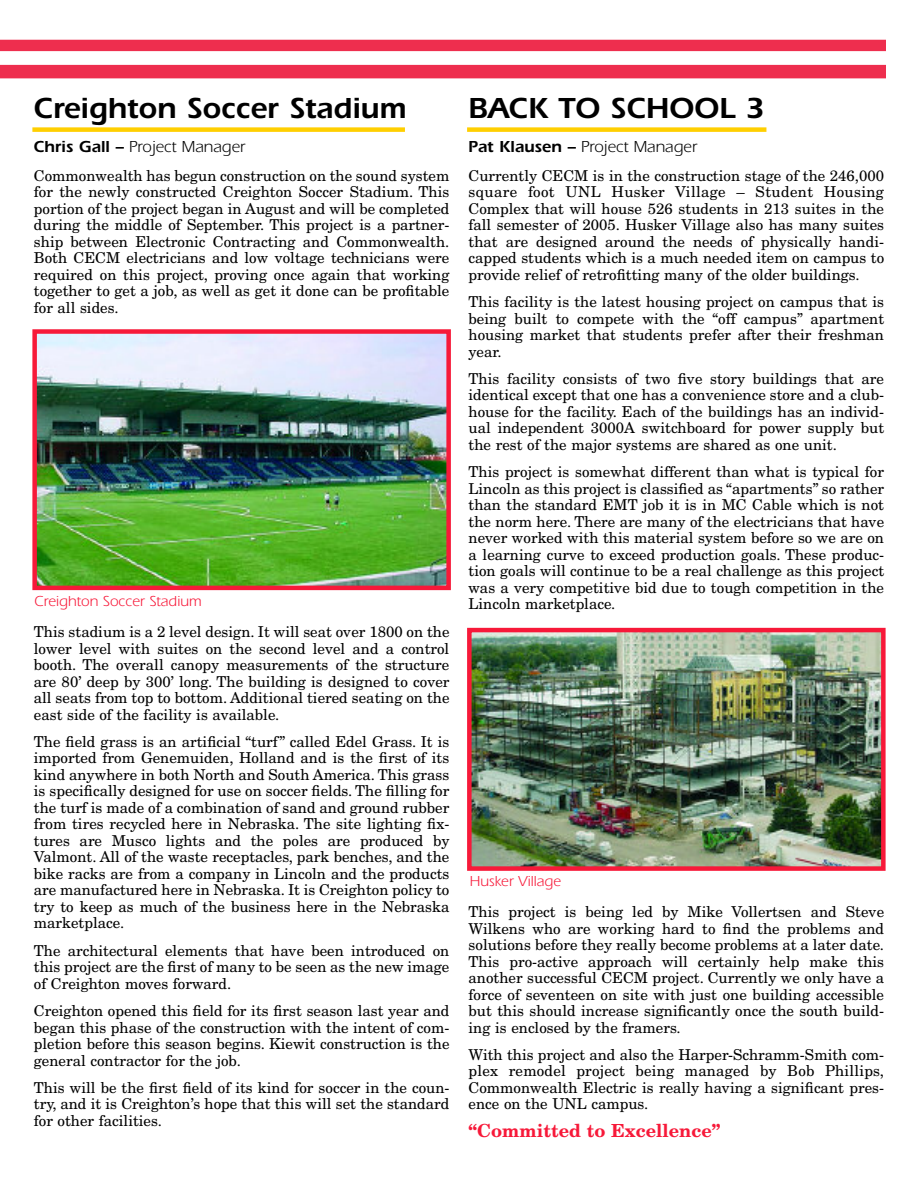
<style>
.page{position:relative;width:918px;height:1188px;background:#fff}
.page>*{position:absolute;margin:0;border:0;box-sizing:border-box;transform-origin:0 0}
.t1{font:600 30px "Itc Eras";color:#000}
.t2{font:700 18px "New Century Schlbk";color:#f71939}
.t3{font:16.5px "Itc Eras";color:#000}
.t4{font:15px/16.5px "New Century Schlbk";color:#000;text-align:justify}
.t5{font:15px "Itc Eras";color:#f71939}
.s1{font-weight:600}
</style>
<div class="page">
<div style="left:0;top:65px;width:886px;height:13px;background:#ee2e4e"></div>
<div style="left:0;top:40px;width:886px;height:11px;background:#ee2e4e"></div>
<div style="left:32px;top:127px;width:373px;height:5px;background:#ffcf00"></div>
<div style="left:467px;top:127px;width:299px;height:5px;background:#ffcf00"></div>
<img style="left:472px;top:633px;width:409px;height:233px">
<div style="left:467px;top:628px;width:419px;height:243px;border:4px solid #f71939"></div>
<img style="left:37px;top:334px;width:409px;height:251px">
<div style="left:32px;top:329px;width:419px;height:261px;border:4px solid #f71939"></div>
<h1 class="t1" style="left:34px;top:98px;width:374px">Creighton Soccer Stadium</h1>
<p class="t3" style="left:34px;top:141px;width:213px"><span class="s1">Chris Gall –</span> Project Manager</p>
<p class="t4" style="left:34px;top:169px;width:417px">Commonwealth has begun construction on the sound system for the newly constructed Creighton Soccer Stadium. This portion of the project began in August and will be completed during the middle of September. This project is a partner&shy;ship between Electronic Contracting and Commonwealth.<br>Both CECM electricians and low voltage technicians were required on this project, proving once again that working together to get a job, as well as get it done can be profitable for all sides.</p>
<p class="t5" style="left:35px;top:596px;width:169px">Creighton Soccer Stadium</p>
<p class="t4" style="left:34px;top:625px;width:417px">This stadium is a 2 level design. It will seat over 1800 on the lower level with suites on the second level and a control booth. The overall canopy measurements of the structure are 80’ deep by 300’ long. The building is designed to cover all seats from top to bottom. Additional tiered seating on the east side of the facility is available.</p>
<p class="t4" style="left:34px;top:735px;width:417px">The field grass is an artificial “turf” called Edel Grass. It is imported from Genemuiden, Holland and is the first of its kind anywhere in both North and South America. This grass is specifically designed for use on soccer fields. The filling for the turf is made of a combination of sand and ground rubber from tires recycled here in Nebraska. The site lighting fix&shy;tures are Musco lights and the poles are produced by Valmont. All of the waste receptacles, park benches, and the bike racks are from a company in Lincoln and the products are manufactured here in Nebraska. It is Creighton policy to try to keep as much of the business here in the Nebraska marketplace.</p>
<p class="t4" style="left:34px;top:944px;width:417px">The architectural elements that have been introduced on this project are the first of many to be seen as the new image of Creighton moves forward.</p>
<p class="t4" style="left:34px;top:1004px;width:417px">Creighton opened this field for its first season last year and began this phase of the construction with the intent of com&shy;pletion before this season begins. Kiewit construction is the general contractor for the job.</p>
<p class="t4" style="left:34px;top:1081px;width:417px">This will be the first field of its kind for soccer in the coun&shy;try, and it is Creighton’s hope that this will set the standard for other facilities.</p>
<h1 class="t1" style="left:469px;top:98px;width:298px">BACK TO SCHOOL 3</h1>
<p class="t3" style="left:469px;top:141px;width:230px"><span class="s1">Pat Klausen –</span> Project Manager</p>
<p class="t4" style="left:469px;top:169px;width:417px">Currently CECM is in the construction stage of the 246,000 square foot UNL Husker Village – Student Housing Complex that will house 526 students in 213 suites in the fall semester of 2005. Husker Village also has many suites that are designed around the needs of physically handi&shy;capped students which is a much needed item on campus to provide relief of retrofitting many of the older buildings.</p>
<p class="t4" style="left:469px;top:295px;width:417px">This facility is the latest housing project on campus that is being built to compete with the “off campus” apartment housing market that students prefer after their freshman year.</p>
<p class="t4" style="left:469px;top:372px;width:417px">This facility consists of two five story buildings that are identical except that one has a convenience store and a club&shy;house for the facility. Each of the buildings has an individ&shy;ual independent 3000A switchboard for power supply but the rest of the major systems are shared as one unit.</p>
<p class="t4" style="left:469px;top:465px;width:417px">This project is somewhat different than what is typical for Lincoln as this project is classified as “apartments” so rather than the standard EMT job it is in MC Cable which is not the norm here. There are many of the electricians that have never worked with this material system before so we are on a learning curve to exceed production goals. These produc&shy;tion goals will continue to be a real challenge as this project was a very competitive bid due to tough competition in the Lincoln marketplace.</p>
<p class="t5" style="left:470px;top:876px;width:93px">Husker Village</p>
<p class="t4" style="left:469px;top:905px;width:417px">This project is being led by Mike Vollertsen and Steve Wilkens who are working hard to find the problems and solutions before they really become problems at a later date.<br>This pro-active approach will certainly help make this another successful CECM project. Currently we only have a force of seventeen on site with just one building accessible but this should increase significantly once the south build&shy;ing is enclosed by the framers.</p>
<p class="t4" style="left:469px;top:1048px;width:417px">With this project and also the Harper-Schramm-Smith com&shy;plex remodel project being managed by Bob Phillips, Commonwealth Electric is really having a significant pres&shy;ence on the UNL campus.</p>
<p class="t2" style="left:469px;top:1124px;width:253px">“Committed to Excellence”</p>
</div>
